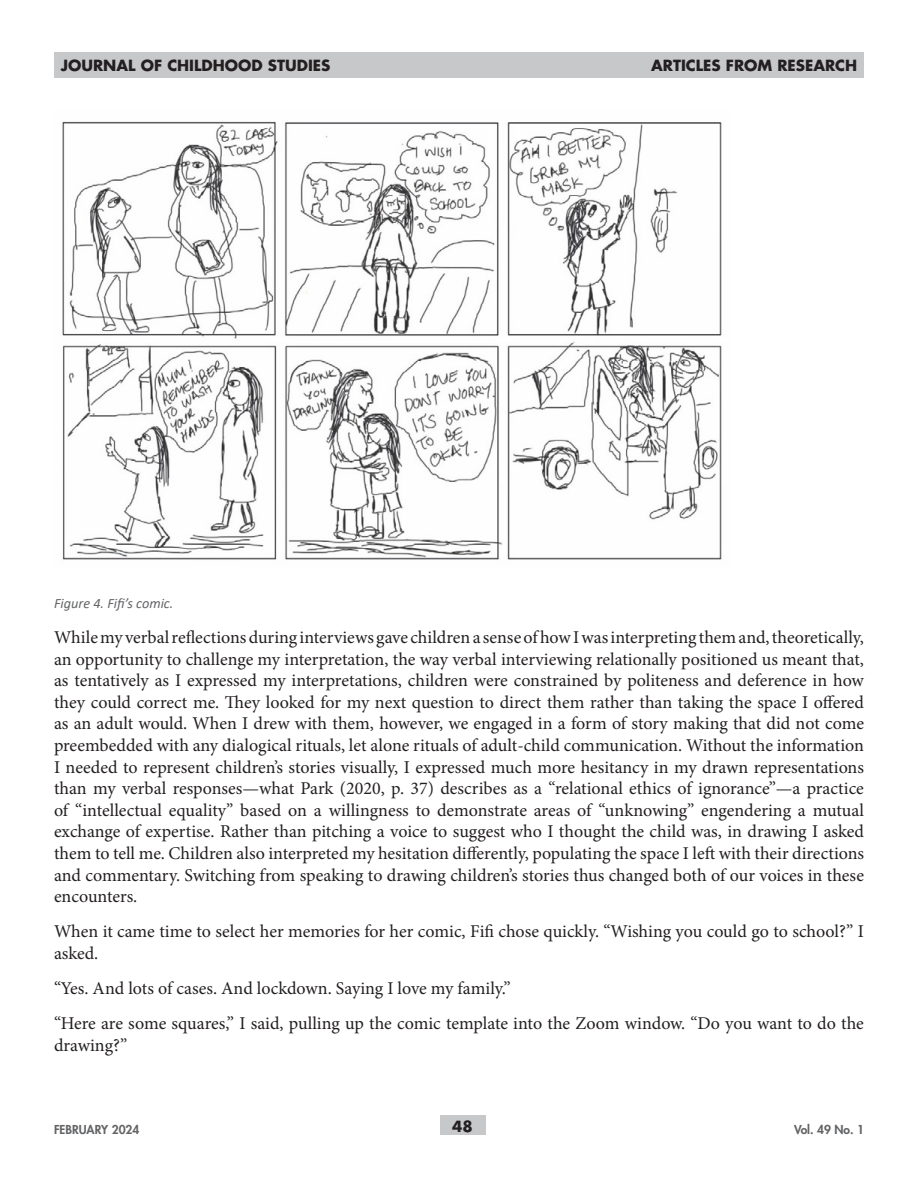
<style>
.page{position:relative;width:918px;height:1188px;background:#fff}
.page>*{position:absolute;margin:0;border:0;box-sizing:border-box;transform-origin:0 0}
.t1{font:18px/21.6px "Minion Pro";letter-spacing:-.005em;color:#231f20}
.t2{font:700 15px "Futura Std";color:#231f20}
.t3{font:italic 14.25px "Calibri";color:#636466}
.t4{font:800 12px "Futura Std";color:#636466}
</style>
<div class="page">
<div style="left:440px;top:1116px;width:45px;height:19px;background:#c7c8ca"></div>
<div style="left:54px;top:52px;width:810px;height:26px;background:#c7c8ca"></div>
<img style="left:62px;top:121px;width:660px;height:439px">
<p class="t2" style="left:61px;top:56px;width:271px">JOURNAL OF CHILDHOOD STUDIES</p>
<p class="t2" style="left:651px;top:56px;width:208px">ARTICLES FROM RESEARCH</p>
<p class="t3" style="left:54px;top:593px;width:121px">Figure 4. Fifi’s comic.</p>
<p class="t1" style="left:54px;top:626px;width:812px;text-align:justify">While my verbal reflections during interviews gave children a sense of how I was interpreting them and, theoretically, an opportunity to challenge my interpretation, the way verbal interviewing relationally positioned us meant that, as tentatively as I expressed my interpretations, children were constrained by politeness and deference in how they could correct me. They looked for my next question to direct them rather than taking the space I offered as an adult would. When I drew with them, however, we engaged in a form of story making that did not come preembedded with any dialogical rituals, let alone rituals of adult-child communication. Without the information I needed to represent children’s stories visually, I expressed much more hesitancy in my drawn representations than my verbal responses—what Park (2020, p. 37) describes as a “relational ethics of ignorance”—a practice of “intellectual equality” based on a willingness to demonstrate areas of “unknowing” engendering a mutual exchange of expertise. Rather than pitching a voice to suggest who I thought the child was, in drawing I asked them to tell me. Children also interpreted my hesitation differently, populating the space I left with their directions and commentary. Switching from speaking to drawing children’s stories thus changed both of our voices in these encounters.</p>
<p class="t1" style="left:54px;top:921px;width:812px">When it came time to select her memories for her comic, Fifi chose quickly. “Wishing you could go to school?” I asked.</p>
<p class="t1" style="left:54px;top:971px;width:811px;line-height:35.1px">“Yes. And lots of cases. And lockdown. Saying I love my family.”<br>“Here are some squares,” I said, pulling up the comic template into the Zoom window. “Do you want to do the</p>
<p class="t1" style="left:54px;top:1034px;width:75px">drawing?”</p>
<p class="t4" style="left:54px;top:1122px;width:87px">FEBRUARY 2024</p>
<p class="t2" style="left:452px;top:1116px;width:22px">48</p>
<p class="t4" style="left:794px;top:1122px;width:71px">Vol. 49 No. 1</p>
</div>
